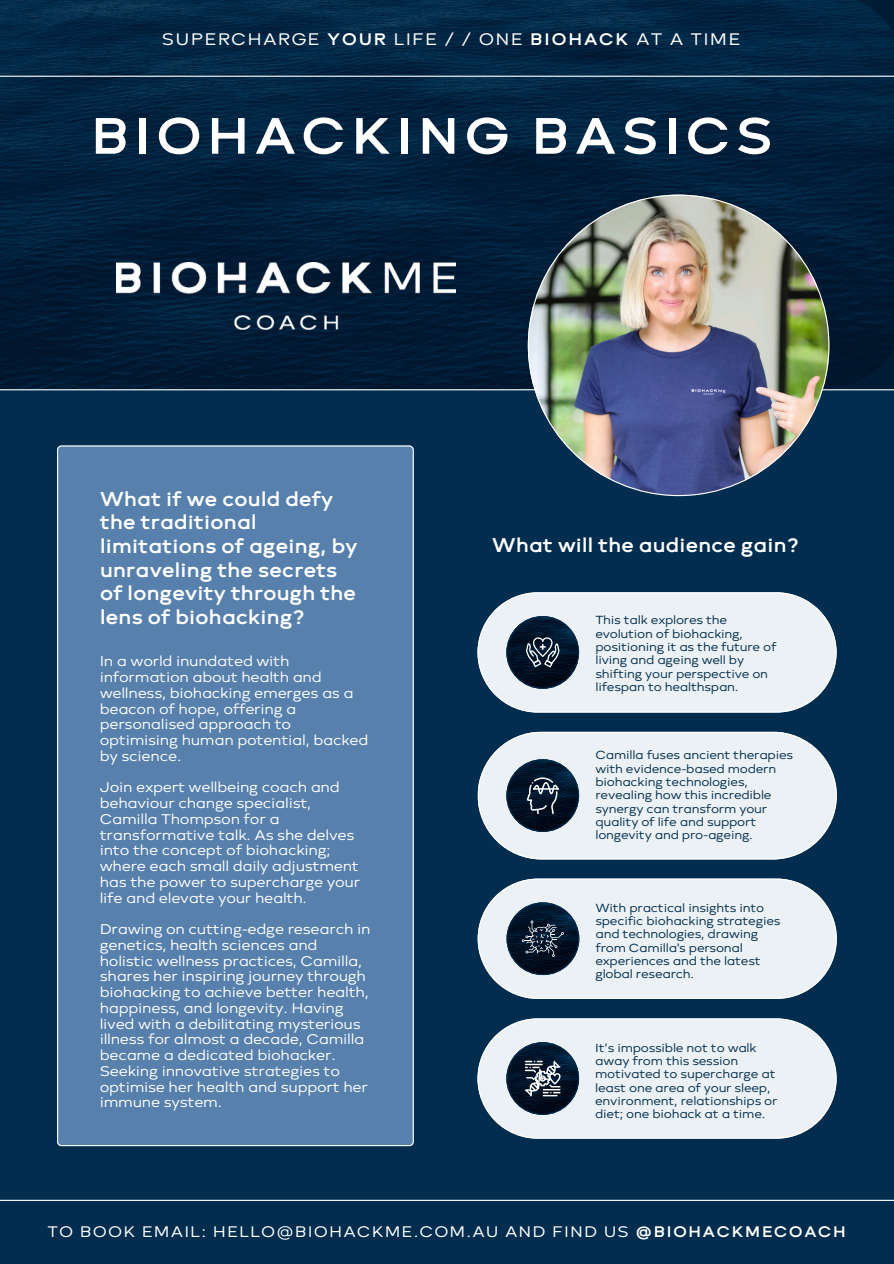
<style>
.page{position:relative;width:894px;height:1264px;background:#fff}
.page>*{position:absolute;margin:0;border:0;box-sizing:border-box;transform-origin:0 0}
.t1{font:700 53.55px "Brooklyn";letter-spacing:.07em;color:#fff}
.t2{font:700 21px/23.5px "Brooklyn";letter-spacing:-.02em;color:#fff}
.t3{font:17.55px "Brooklyn";letter-spacing:.07em;color:#fff}
.t4{font:16.05px "Brooklyn";letter-spacing:.065em;color:#fff}
.t5{font:14.7px/15.8px "Brooklyn";letter-spacing:-.02em;color:#fff}
.t6{font:12.3px/13.4px "Brooklyn";letter-spacing:-.02em;color:#022d4e}
.s1{font-weight:700}
</style>
<div class="page">
<img style="left:0;top:0;width:893px;height:389px">
<div style="left:0;top:389px;width:893px;height:874px;background:#022d4e"></div>
<hr style="left:0;top:389px;width:893px;height:1px;background:#fff">
<img style="left:116px;top:262px;width:339px;height:68px">
<hr style="left:0;top:76px;width:893px;height:1px;background:#fff">
<div style="left:57px;top:445px;width:356px;height:701px;background:#5780ad"></div>
<svg style="left:477px;top:731px;width:359px;height:128px;background:#d6dfe5"></svg>
<svg style="left:477px;top:592px;width:359px;height:120px;background:#c5cfd5"></svg>
<svg style="left:506px;top:759px;width:73px;height:73px;background:#3e4f5f"></svg>
<svg style="left:477px;top:878px;width:359px;height:120px;background:#c5cfd6"></svg>
<hr style="left:0;top:1199px;width:893px;height:1px;background:#fff">
<img style="left:527px;top:195px;width:302px;height:301px">
<svg style="left:477px;top:1018px;width:359px;height:120px;background:#c7d0d7"></svg>
<h4 class="t3" style="left:162px;top:28px;width:579px">SUPERCHARGE <span class="s1">YOUR</span> LIFE / / ONE <span class="s1">BIOHACK</span> AT A TIME</h4>
<p class="t1" style="left:90px;top:103px;width:685px">BIOHACKING BASICS</p>
<h4 class="t2" style="left:100px;top:487px;width:259px">What if we could defy the traditional limitations of ageing, by unraveling the secrets of longevity through the lens of biohacking?</h4>
<h2 class="t5" style="left:100px;top:653px;width:270px">In a world inundated with information about health and wellness, biohacking emerges as a beacon of hope, offering a personalised approach to optimising human potential, backed by science.</h2>
<p class="t5" style="left:100px;top:779px;width:262px">Join expert wellbeing coach and behaviour change specialist,<br>Camilla Thompson for a transformative talk. As she delves into the concept of biohacking; where each small daily adjustment has the power to supercharge your life and elevate your health.</p>
<p class="t5" style="left:100px;top:921px;width:272px">Drawing on cutting-edge research in genetics, health sciences and holistic wellness practices, Camilla, shares her inspiring journey through biohacking to achieve better health, happiness, and longevity. Having lived with a debilitating mysterious illness for almost a decade, Camilla became a dedicated biohacker.<br>Seeking innovative strategies to optimise her health and support her immune system.</p>
<p class="t2" style="left:492px;top:533px;width:308px">What will the audience gain?</p>
<p class="t6" style="left:595px;top:613px;width:183px">This talk explores the evolution of biohacking, positioning it as the future of living and ageing well by shifting your perspective on lifespan to healthspan.</p>
<p class="t6" style="left:595px;top:748px;width:199px">Camilla fuses ancient therapies with evidence-based modern biohacking technologies, revealing how this incredible synergy can transform your quality of life and support longevity and pro-ageing.</p>
<p class="t6" style="left:595px;top:900px;width:186px">With practical insights into specific biohacking strategies and technologies, drawing from Camilla's personal experiences and the latest global research.</p>
<p class="t6" style="left:595px;top:1040px;width:184px">It’s impossible not to walk away from this session motivated to supercharge at least one area of your sleep, environment, relationships or diet; one biohack at a time.</p>
<p class="t4" style="left:47px;top:1221px;width:800px">TO BOOK EMAIL: HELLO@BIOHACKME.COM.AU AND FIND US <span class="s1">@BIOHACKMECOACH</span></p>
</div>
